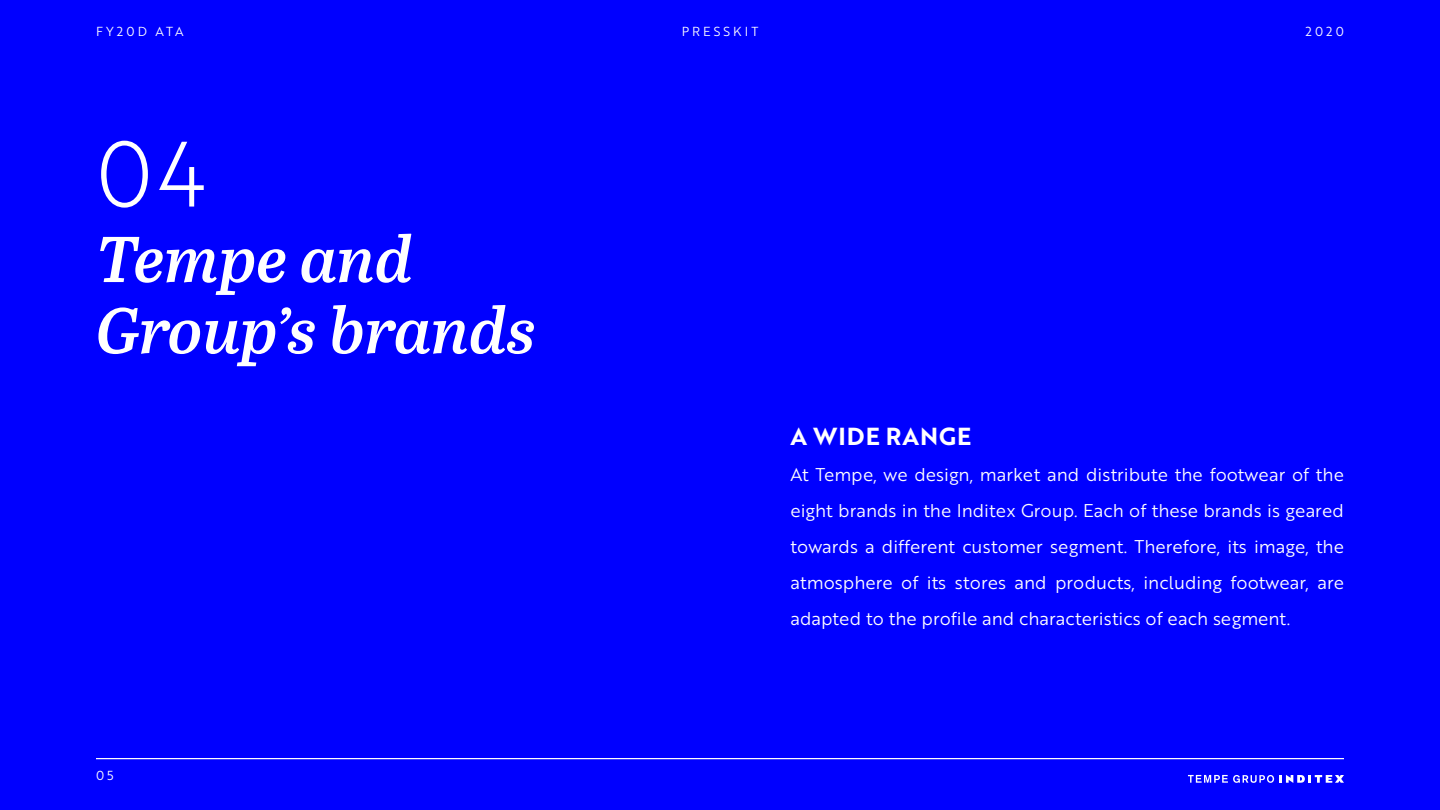
<style>
.page{position:relative;width:1440px;height:810px;background:#00f}
.page>*{position:absolute;margin:0;border:0;box-sizing:border-box;transform-origin:0 0}
.t1{font:90px "Brother 1816 Light";color:#fff}
.t2{font:italic 600 64.5px/71.2px "Abril Text";color:#fff}
.t3{font:24px "Brother 1816 Bold";letter-spacing:.04em;color:#fff}
.t4{font:18px/36px "Brother 1816 Book";color:#fff;text-align:justify}
.t5{font:12.75px "Brother 1816 Book";letter-spacing:.24em;color:#fff}
</style>
<div class="page">
<svg style="left:1188px;top:775px;width:156px;height:8px"></svg>
<hr style="left:96px;top:758px;width:1248px;height:1px;background:#fff">
<p class="t5" style="left:96px;top:22px;width:89px">FY20D ATA</p>
<h1 class="t1" style="left:96px;top:108px;width:111px">04</h1>
<h2 class="t2" style="left:96px;top:221px;width:441px">Tempe and<br>Group’s brands</h2>
<p class="t5" style="left:96px;top:766px;width:19px">05</p>
<p class="t5" style="left:682px;top:22px;width:78px">PRESSKIT</p>
<p class="t5" style="left:1306px;top:22px;width:40px">2020</p>
<h3 class="t3" style="left:790px;top:418px;width:183px">A WIDE RANGE</h3>
<p class="t4" style="left:790px;top:456px;width:555px">At Tempe, we design, market and distribute the footwear of the eight brands in the Inditex Group. Each of these brands is geared towards a different customer segment. Therefore, its image, the atmosphere of its stores and products, including footwear, are adapted to the profile and characteristics of each segment.</p>
</div>
